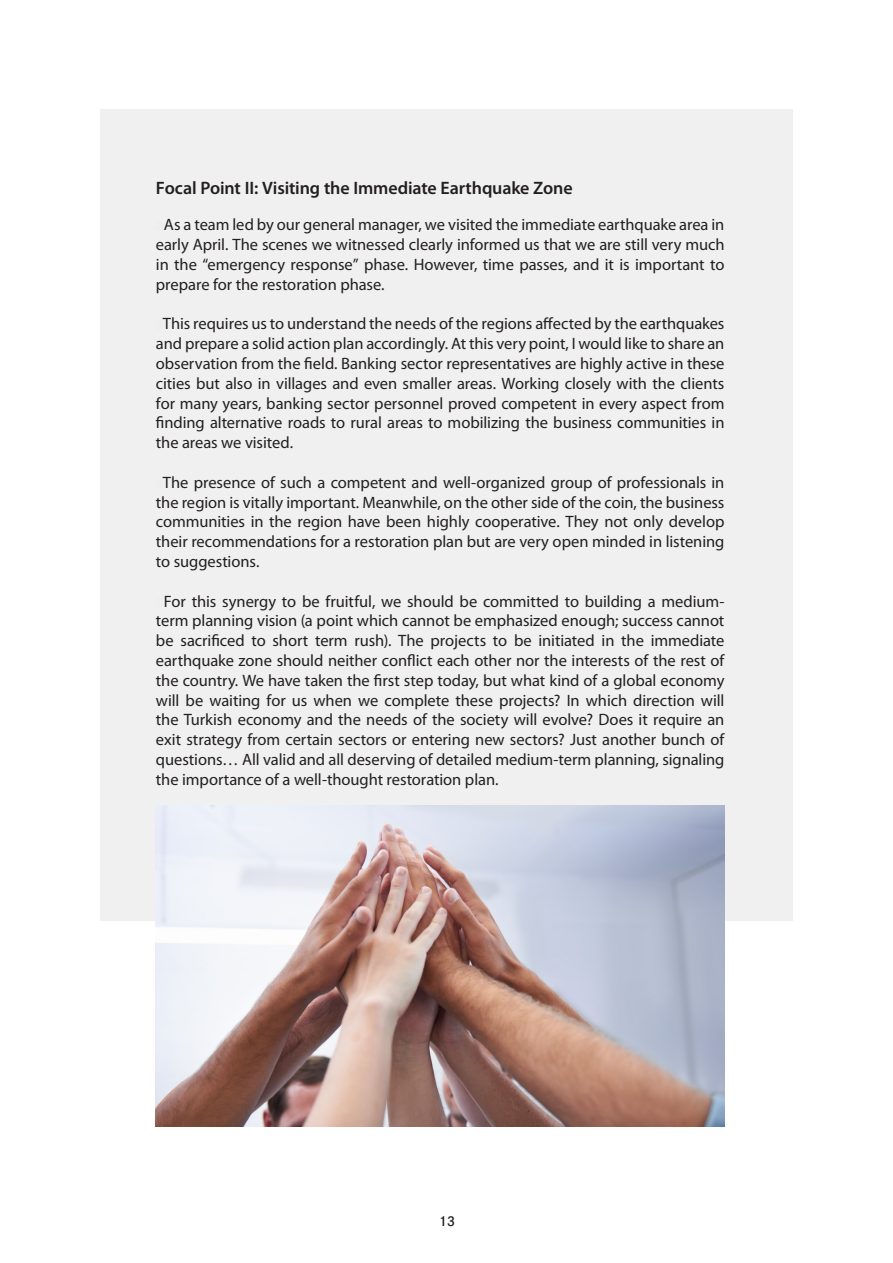
<style>
.page{position:relative;width:893px;height:1263px;background:#fff}
.page>*{position:absolute;margin:0;border:0;box-sizing:border-box;transform-origin:0 0}
.t1{font:600 18px "Myriad Pro";letter-spacing:-.005em;color:#231f20}
.t2{font:16.5px/19.8px "Myriad Pro";letter-spacing:-.005em;color:#231f20;text-align:justify}
.t3{font:600 15px "Corporate S Pro";color:#231f20}
.s1{color:#ededed}
</style>
<div class="page">
<div style="left:100px;top:110px;width:693px;height:811px;background:#f0f0f0"></div>
<img style="left:156px;top:806px;width:568px;height:320px">
<p class="t1" style="left:156px;top:178px;width:418px">Focal Point II: Visiting the Immediate Earthquake Zone</p>
<p class="t2" style="left:156px;top:215px;width:570px"><span class="s1">a</span>As a team led by our general manager, we visited the immediate earthquake area in early April. The scenes we witnessed clearly informed us that we are still very much in the “emergency response” phase. However, time passes, and it is important to prepare for the restoration phase.</p>
<p class="t2" style="left:156px;top:314px;width:570px"><span class="s1">a</span>This requires us to understand the needs of the regions affected by the earthquakes and prepare a solid action plan accordingly. At this very point, I would like to share an observation from the field. Banking sector representatives are highly active in these cities but also in villages and even smaller areas. Working closely with the clients for many years, banking sector personnel proved competent in every aspect from finding alternative roads to rural areas to mobilizing the business communities in the areas we visited.</p>
<p class="t2" style="left:156px;top:473px;width:570px"><span class="s1">a</span>The presence of such a competent and well-organized group of professionals in the region is vitally important. Meanwhile, on the other side of the coin, the business communities in the region have been highly cooperative. They not only develop their recommendations for a restoration plan but are very open minded in listening to suggestions.</p>
<p class="t2" style="left:156px;top:591px;width:570px"><span class="s1">a</span>For this synergy to be fruitful, we should be committed to building a medium&shy;term planning vision (a point which cannot be emphasized enough; success cannot be sacrificed to short term rush). The projects to be initiated in the immediate earthquake zone should neither conflict each other nor the interests of the rest of the country. We have taken the first step today, but what kind of a global economy will be waiting for us when we complete these projects? In which direction will the Turkish economy and the needs of the society will evolve? Does it require an exit strategy from certain sectors or entering new sectors? Just another bunch of questions… All valid and all deserving of detailed medium-term planning, signaling the importance of a well-thought restoration plan.</p>
<p class="t3" style="left:438px;top:1210px;width:18px">13</p>
</div>
